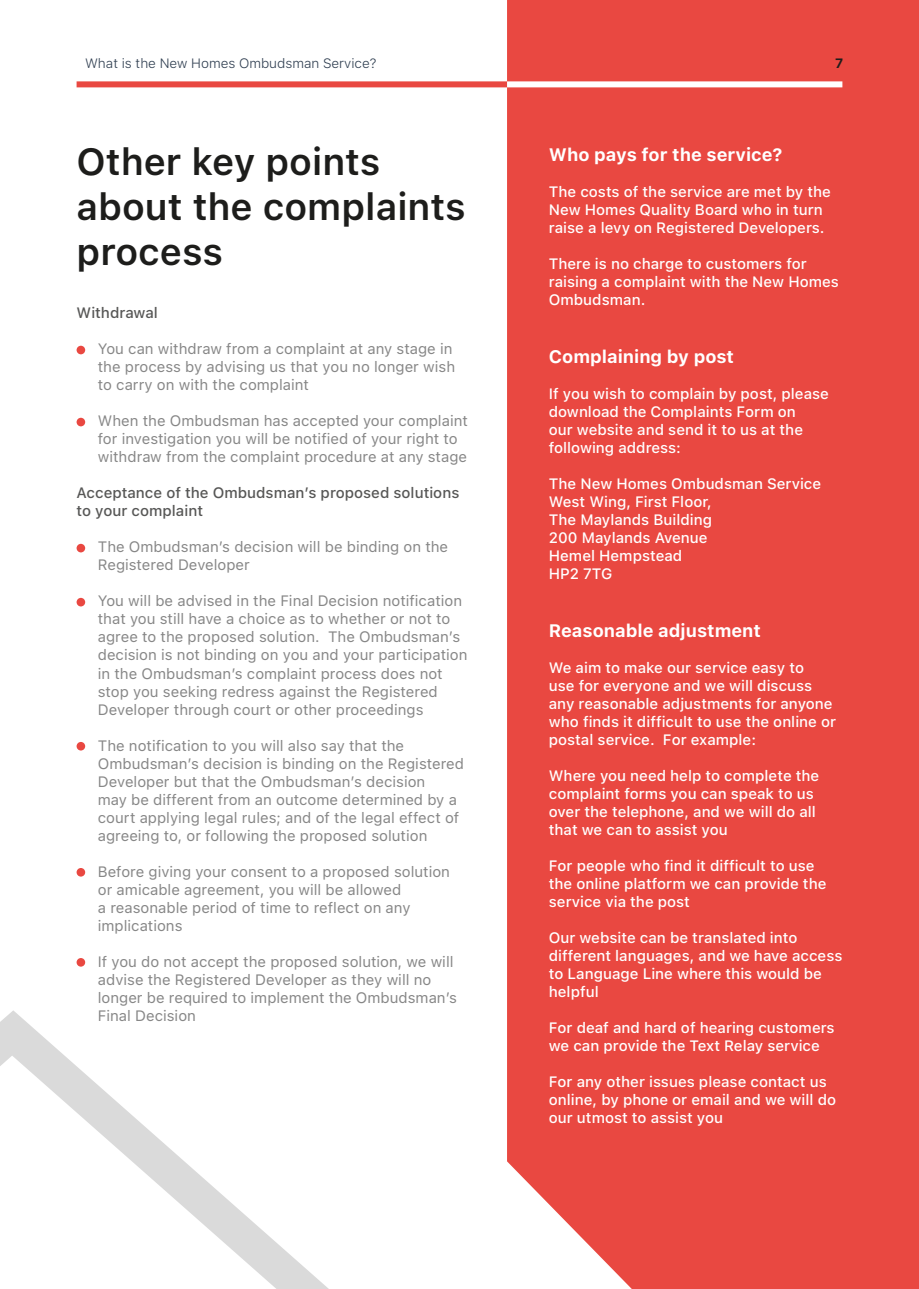
<style>
.page{position:relative;width:919px;height:1289px;background:#fff}
.page>*{position:absolute;margin:0;border:0;box-sizing:border-box;transform-origin:0 0}
.Heading{font:600 37.5px/45px "SF Pro Text";color:#1d1d1b}
.Body_copy{font:700 18px "SF Pro Text";color:#fff}
.Body_copy-2{font:15px/18px "SF Pro Text";color:#878787}
.Body_copy-3{font:500 15px/18px "SF Pro Text";color:#fff}
.Body_copy-4{font:500 15px/18px "SF Pro Text";color:#575756}
.t1{font:300 13.5px "SF Pro Text";color:#303f51}
.Heading-2{font:700 13.5px "SF Pro Text";color:#1d1d1b}
</style>
<div class="page">
<div style="left:77px;top:81px;width:765px;height:6px;background:#e94841"></div>
<div style="left:507px;top:0;width:411px;height:1288px;background:#e94841"></div>
<div style="left:77px;top:346px;width:8px;height:8px;background:#e94841;border-radius:50%"></div>
<div style="left:77px;top:418px;width:8px;height:8px;background:#e94841;border-radius:50%"></div>
<div style="left:77px;top:544px;width:8px;height:8px;background:#e94841;border-radius:50%"></div>
<div style="left:77px;top:598px;width:8px;height:8px;background:#e94841;border-radius:50%"></div>
<div style="left:77px;top:742px;width:8px;height:8px;background:#e94841;border-radius:50%"></div>
<div style="left:77px;top:868px;width:8px;height:8px;background:#e94841;border-radius:50%"></div>
<div style="left:77px;top:958px;width:8px;height:8px;background:#e94841;border-radius:50%"></div>
<div style="left:507px;top:81px;width:335px;height:6px;background:#fff"></div>
<svg style="left:0;top:1010px;width:328px;height:278px"></svg>
<p class="t1" style="left:85px;top:55px;width:293px">What is the New Homes Ombudsman Service?</p>
<p class="Heading" style="left:77px;top:140px;width:390px">Other key points about the complaints process</p>
<p class="Body_copy-4" style="left:77px;top:304px;width:83px">Withdrawal</p>
<p class="Body_copy-2" style="left:98px;top:340px;width:359px">You can withdraw from a complaint at any stage in the process by advising us that you no longer wish to carry on with the complaint</p>
<p class="Body_copy-2" style="left:98px;top:412px;width:371px">When the Ombudsman has accepted your complaint for investigation you will be notified of your right to withdraw from the complaint procedure at any stage</p>
<p class="Body_copy-4" style="left:77px;top:484px;width:384px">Acceptance of the Ombudsman’s proposed solutions to your complaint</p>
<p class="Body_copy-2" style="left:98px;top:538px;width:352px">The Ombudsman’s decision will be binding on the<br>Registered Developer</p>
<p class="Body_copy-2" style="left:98px;top:592px;width:371px">You will be advised in the Final Decision notification that you still have a choice as to whether or not to agree to the proposed solution. The Ombudsman’s decision is not binding on you and your participation in the Ombudsman’s complaint process does not stop you seeking redress against the Registered Developer through court or other proceedings</p>
<p class="Body_copy-2" style="left:98px;top:736px;width:367px">The notification to you will also say that the Ombudsman’s decision is binding on the Registered Developer but that the Ombudsman’s decision<br>may be different from an outcome determined by a court applying legal rules; and of the legal effect of agreeing to, or following the proposed solution</p>
<p class="Body_copy-2" style="left:98px;top:862px;width:353px">Before giving your consent to a proposed solution or amicable agreement, you will be allowed<br>a reasonable period of time to reflect on any implications</p>
<p class="Body_copy-2" style="left:98px;top:952px;width:361px">If you do not accept the proposed solution, we will advise the Registered Developer as they will no longer be required to implement the Ombudsman’s Final Decision</p>
<p class="Heading-2" style="left:835px;top:55px;width:10px">7</p>
<p class="Body_copy" style="left:549px;top:144px;width:235px">Who pays for the service?</p>
<p class="Body_copy-3" style="left:549px;top:183px;width:283px">The costs of the service are met by the<br>New Homes Quality Board who in turn raise a levy on Registered Developers.</p>
<p class="Body_copy-3" style="left:549px;top:255px;width:291px">There is no charge to customers for raising a complaint with the New Homes<br>Ombudsman.</p>
<p class="Body_copy" style="left:549px;top:346px;width:187px">Complaining by post</p>
<p class="Body_copy-3" style="left:549px;top:384px;width:281px">If you wish to complain by post, please download the Complaints Form on<br>our website and send it to us at the following address:</p>
<p class="Body_copy-3" style="left:549px;top:474px;width:274px">The New Homes Ombudsman Service</p>
<p class="Body_copy-3" style="left:549px;top:492px;width:165px">West Wing, First Floor,<br>The Maylands Building</p>
<p class="Body_copy-3" style="left:549px;top:528px;width:160px">200 Maylands Avenue</p>
<p class="Body_copy-3" style="left:549px;top:546px;width:135px">Hemel Hempstead</p>
<p class="Body_copy-3" style="left:549px;top:564px;width:65px">HP2 7TG</p>
<p class="Body_copy" style="left:549px;top:619px;width:214px">Reasonable adjustment</p>
<p class="Body_copy-3" style="left:549px;top:658px;width:289px">We aim to make our service easy to<br>use for everyone and we will discuss any reasonable adjustments for anyone who finds it difficult to use the online or postal service. For example:</p>
<p class="Body_copy-3" style="left:549px;top:766px;width:272px">Where you need help to complete the complaint forms you can speak to us over the telephone, and we will do all that we can to assist you</p>
<p class="Body_copy-3" style="left:549px;top:856px;width:279px">For people who find it difficult to use the online platform we can provide the service via the post</p>
<p class="Body_copy-3" style="left:549px;top:928px;width:295px">Our website can be translated into different languages, and we have access to Language Line where this would be helpful</p>
<p class="Body_copy-3" style="left:549px;top:1018px;width:287px">For deaf and hard of hearing customers we can provide the Text Relay service</p>
<p class="Body_copy-3" style="left:549px;top:1072px;width:289px">For any other issues please contact us online, by phone or email and we will do our utmost to assist you</p>
</div>
